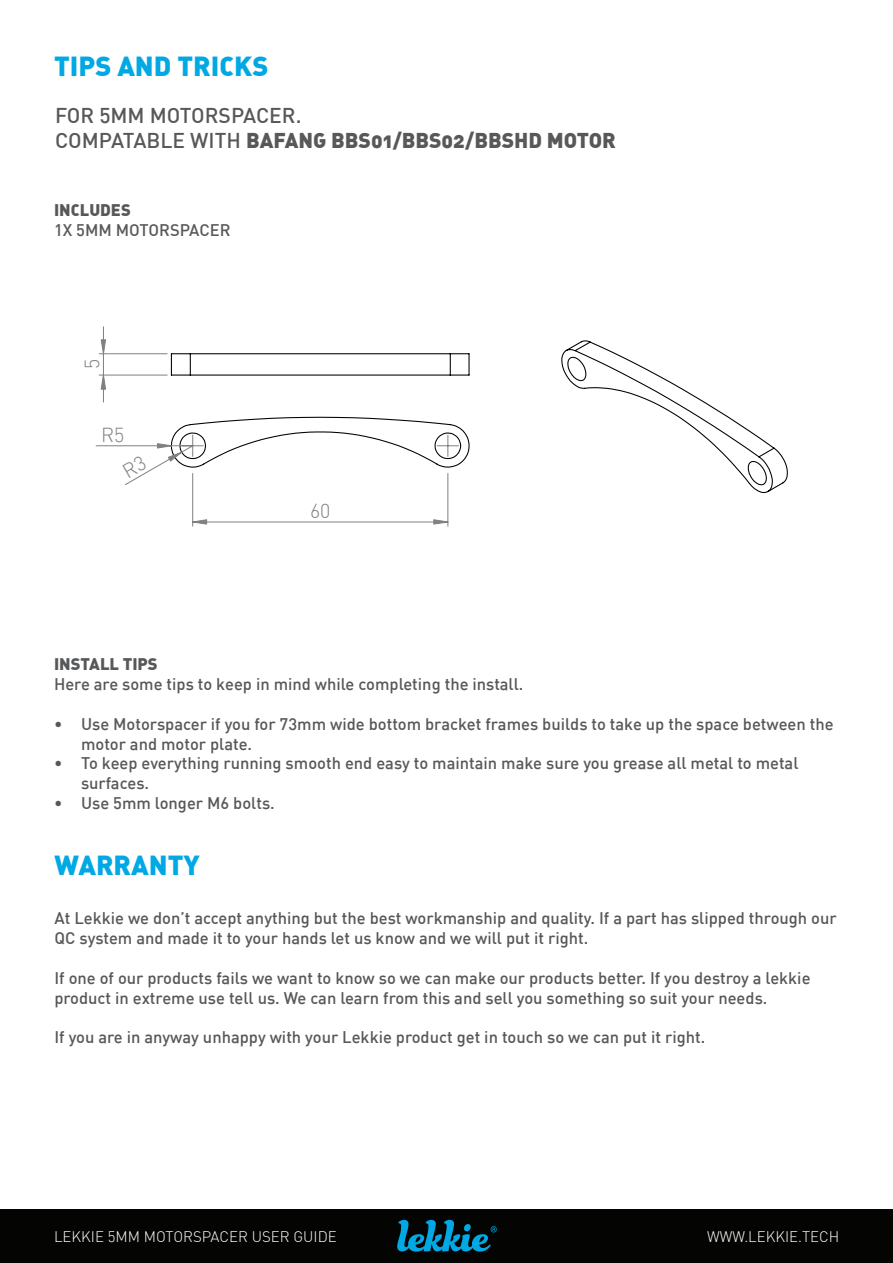
<style>
.page{position:relative;width:893px;height:1263px;background:#fff}
.page>*{position:absolute;margin:0;border:0;box-sizing:border-box;transform-origin:0 0}
.t1{font:27px "DIN Black Alternate";color:#00a8e4}
.t2{font:21px "DIN Black Alternate";color:#57585a}
.t3{font:500 21px "DIN";color:#57585a}
.t4{font:300 19.8px "DIN";color:#808080}
.t5{font:500 16.5px/19.8px "DIN";color:#57585a}
.t6{font:16.5px "DIN Black Alternate";color:#57585a}
.t7{font:300 15px "DIN";color:#fff}
.s1{font-family:"DIN";font-weight:500}
</style>
<div class="page">
<div style="left:0;top:1209px;width:893px;height:53px;background:#040503"></div>
<svg style="left:397px;top:1220px;width:100px;height:31px"></svg>
<svg style="left:100px;top:327px;width:6px;height:75px"></svg>
<hr style="left:99px;top:375px;width:68px;height:1px;background:#808080">
<hr style="left:99px;top:353px;width:68px;height:1px;background:#808080">
<hr style="left:190px;top:374px;width:260px;height:2px;background:#000">
<svg style="left:450px;top:353px;width:19px;height:23px"></svg>
<hr style="left:190px;top:353px;width:260px;height:1px;background:#000">
<svg style="left:171px;top:353px;width:20px;height:23px"></svg>
<hr style="left:468px;top:354px;width:2px;height:21px;background:#000">
<svg style="left:561px;top:340px;width:227px;height:154px"></svg>
<svg style="left:95px;top:416px;width:375px;height:111px"></svg>
<p class="t1" style="left:54px;top:48px;width:216px">TIPS AND TRICKS</p>
<p class="t3" style="left:55px;top:102px;width:248px">FOR 5MM MOTORSPACER.</p>
<p class="t2" style="left:55px;top:127px;width:562px"><span class="s1">COMPATABLE WITH</span> BAFANG BBS01/BBS02/BBSHD MOTOR</p>
<p class="t6" style="left:54px;top:199px;width:78px">INCLUDES</p>
<p class="t5" style="left:54px;top:219px;width:178px">1X 5MM MOTORSPACER</p>
<p class="t4" style="left:80px;top:369px;width:12px;rotate:-90deg">5</p>
<p class="t4" style="left:101px;top:422px;width:25px">R5</p>
<p class="t4" style="left:310px;top:498px;width:22px">60</p>
<p class="t6" style="left:54px;top:653px;width:105px">INSTALL TIPS</p>
<p class="t5" style="left:54px;top:674px;width:471px">Here are some tips to keep in mind while completing the install.</p>
<p class="t5" style="left:81px;top:713px;width:754px;text-indent:-27px">• Use Motorspacer if you for 73mm wide bottom bracket frames builds to take up the space between the motor and motor plate.</p>
<p class="t5" style="left:81px;top:753px;width:719px;text-indent:-27px">• To keep everything running smooth end easy to maintain make sure you grease all metal to metal surfaces.</p>
<p class="t5" style="left:54px;top:793px;width:222px">• Use 5mm longer M6 bolts.</p>
<p class="t1" style="left:54px;top:847px;width:147px">WARRANTY</p>
<p class="t5" style="left:54px;top:908px;width:784px">At Lekkie we don’t accept anything but the best workmanship and quality. If a part has slipped through our<br>QC system and made it to your hands let us know and we will put it right.</p>
<p class="t5" style="left:54px;top:967px;width:758px">If one of our products fails we want to know so we can make our products better. If you destroy a lekkie product in extreme use tell us. We can learn from this and sell you something so suit your needs.</p>
<p class="t5" style="left:54px;top:1027px;width:652px">If you are in anyway unhappy with your Lekkie product get in touch so we can put it right.</p>
<p class="t7" style="left:54px;top:1228px;width:284px">LEKKIE 5MM MOTORSPACER USER GUIDE</p>
<p class="t7" style="left:707px;top:1228px;width:134px">WWW.LEKKIE.TECH</p>
</div>
